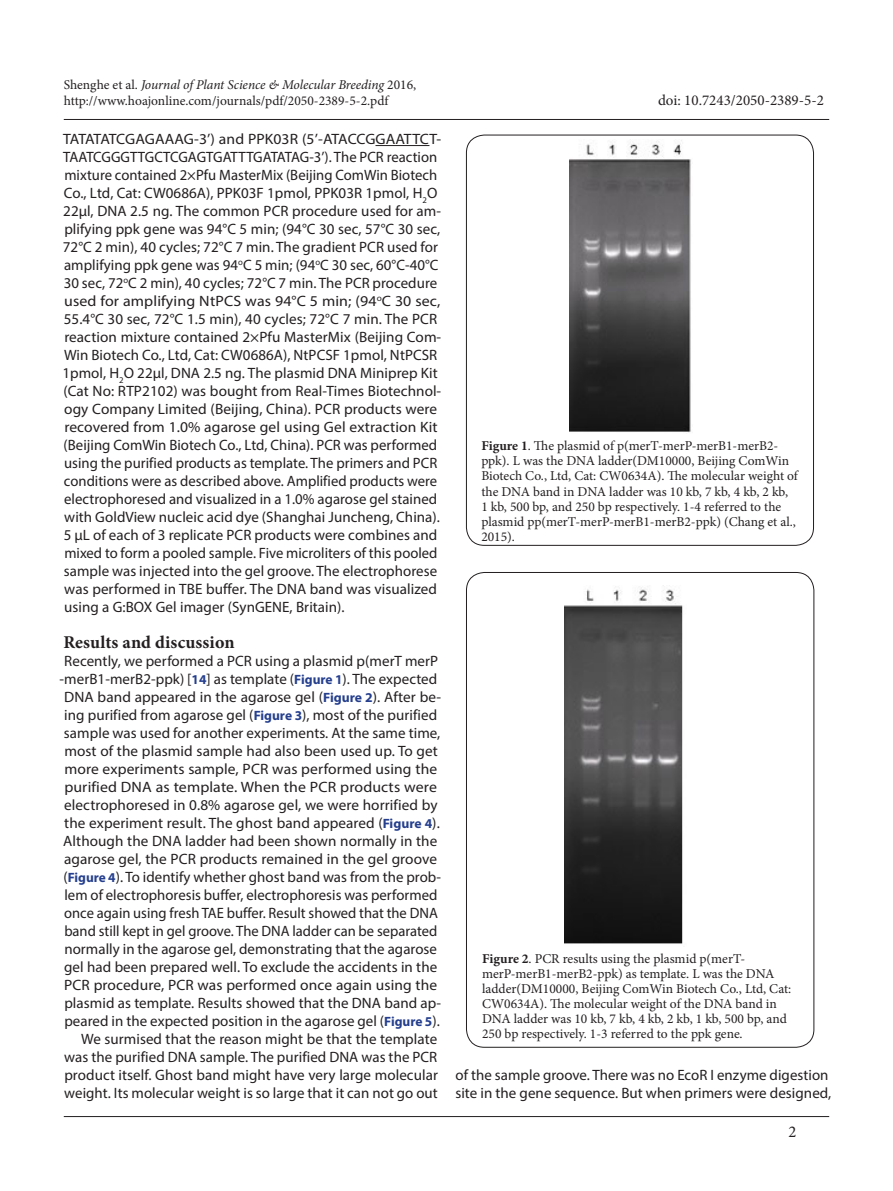
<style>
.page{position:relative;width:893px;height:1191px;background:#fff}
.page>*{position:absolute;margin:0;border:0;box-sizing:border-box;transform-origin:0 0}
.t1{font:700 18px "Minion Pro";letter-spacing:.005em;color:#231f20}
.t2{font:16.5px "Minion Pro";color:#231f20}
.t3{font:15px/18px "Myriad Pro";letter-spacing:.005em;color:#231f20;text-align:right}
.t4{font:15px/18px "Myriad Pro";letter-spacing:.005em;color:#231f20;scale:1.04 1}
.t5{font:15px "Minion Pro";color:#231f20}
.t6{font:13.5px/15px "Minion Pro";color:#231f20}
.s1{font-style:italic}
.s2{font-weight:700;font-size:13.5px;color:#253f8e}
.s3{font-weight:700}
</style>
<div class="page">
<hr style="left:64px;top:1116px;width:765px;height:1px;background:#231f20">
<hr style="left:64px;top:119px;width:765px;height:1px;background:#231f20">
<hr style="left:375px;top:145px;width:54px;height:1px;background:#231f20">
<img style="left:569px;top:140px;width:122px;height:293px">
<img style="left:565px;top:585px;width:118px;height:359px">
<p class="t6" style="left:64px;top:76px;width:354px;line-height:16.2px">Shenghe et al. <span class="s1">Journal of Plant Science &amp; Molecular Breeding</span> 2016, http://www.hoajonline.com/journals/pdf/2050-2389-5-2.pdf</p>
<p class="t4" style="left:62px;top:130px;width:366px">TATATATCGAGAAAG-3’) and PPK03R (5’-ATACCGGAATTCT-TAATCGGGTTGCTCGAGTGATTTGATATAG-3’). The PCR reaction mixture contained 2×Pfu MasterMix (Beijing ComWin Biotech Co., Ltd, Cat: CW0686A), PPK03F 1pmol, PPK03R 1pmol, H<sub>2</sub>O 22µl, DNA 2.5 ng. The common PCR procedure used for am&shy;plifying ppk gene was 94°C 5 min; (94°C 30 sec, 57°C 30 sec, 72°C 2 min), 40 cycles; 72°C 7 min. The gradient PCR used for amplifying ppk gene was 94<sup>o</sup>C 5 min; (94<sup>o</sup>C 30 sec, 60°C-40°C 30 sec, 72<sup>o</sup>C 2 min), 40 cycles; 72°C 7 min. The PCR procedure used for amplifying NtPCS was 94°C 5 min; (94<sup>o</sup>C 30 sec, 55.4°C 30 sec, 72°C 1.5 min), 40 cycles; 72°C 7 min. The PCR reaction mixture contained 2×Pfu MasterMix (Beijing Com-Win Biotech Co., Ltd, Cat: CW0686A), NtPCSF 1pmol, NtPCSR 1pmol, H<sub>2</sub>O 22µl, DNA 2.5 ng. The plasmid DNA Miniprep Kit (Cat No: RTP2102) was bought from Real-Times Biotechnol&shy;ogy Company Limited (Beijing, China). PCR products were recovered from 1.0% agarose gel using Gel extraction Kit (Beijing ComWin Biotech Co., Ltd, China). PCR was performed using the purified products as template. The primers and PCR conditions were as described above. Amplified products were electrophoresed and visualized in a 1.0% agarose gel stained with GoldView nucleic acid dye (Shanghai Juncheng, China).<br>5 µL of each of 3 replicate PCR products were combines and mixed to form a pooled sample. Five microliters of this pooled sample was injected into the gel groove. The electrophorese was performed in TBE buffer. The DNA band was visualized using a G:BOX Gel imager (SynGENE, Britain).</p>
<p class="t1" style="left:63px;top:630px;width:173px">Results and discussion</p>
<p class="t3" style="left:60px;top:652px;width:383px">Recently, we performed a PCR using a plasmid p(merT merP -merB1-merB2-ppk) [<span class="s2">14</span>] as template (<span class="s2">Figure 1</span>). The expected DNA band appeared in the agarose gel (<span class="s2">Figure 2</span>). After be&shy;ing purified from agarose gel (<span class="s2">Figure 3</span>), most of the purified sample was used for another experiments. At the same time, most of the plasmid sample had also been used up. To get more experiments sample, PCR was performed using the purified DNA as template. When the PCR products were electrophoresed in 0.8% agarose gel, we were horrified by the experiment result. The ghost band appeared (<span class="s2">Figure 4</span>).<br>Although the DNA ladder had been shown normally in the agarose gel, the PCR products remained in the gel groove (<span class="s2">Figure 4</span>). To identify whether ghost band was from the prob&shy;lem of electrophoresis buffer, electrophoresis was performed once again using fresh TAE buffer. Result showed that the DNA band still kept in gel groove. The DNA ladder can be separated normally in the agarose gel, demonstrating that the agarose gel had been prepared well. To exclude the accidents in the PCR procedure, PCR was performed once again using the plasmid as template. Results showed that the DNA band ap&shy;peared in the expected position in the agarose gel (<span class="s2">Figure 5</span>).<br>We surmised that the reason might be that the template was the purified DNA sample. The purified DNA was the PCR product itself. Ghost band might have very large molecular weight. Its molecular weight is so large that it can not go out</p>
<p class="t5" style="left:658px;top:91px;width:167px">doi: 10.7243/2050-2389-5-2</p>
<p class="t6" style="left:481px;top:439px;width:318px"><span class="s3">Figure 1</span>. The plasmid of p(merT-merP-merB1-merB2- ppk). L was the DNA ladder(DM10000, Beijing ComWin Biotech Co., Ltd, Cat: CW0634A). The molecular weight of the DNA band in DNA ladder was 10 kb, 7 kb, 4 kb, 2 kb, 1 kb, 500 bp, and 250 bp respectively. 1-4 referred to the plasmid pp(merT-merP-merB1-merB2-ppk) (Chang et al., 2015).</p>
<p class="t6" style="left:482px;top:951px;width:311px"><span class="s3">Figure 2</span>. PCR results using the plasmid p(merT&shy;merP-merB1-merB2-ppk) as template. L was the DNA ladder(DM10000, Beijing ComWin Biotech Co., Ltd, Cat:<br>CW0634A). The molecular weight of the DNA band in DNA ladder was 10 kb, 7 kb, 4 kb, 2 kb, 1 kb, 500 bp, and 250 bp respectively. 1-3 referred to the ppk gene.</p>
<p class="t3" style="left:455px;top:1066px;width:377px;text-align:left">of the sample groove. There was no EcoR I enzyme digestion site in the gene sequence. But when primers were designed,</p>
<p class="t2" style="left:788px;top:1120px;width:9px">2</p>
</div>
